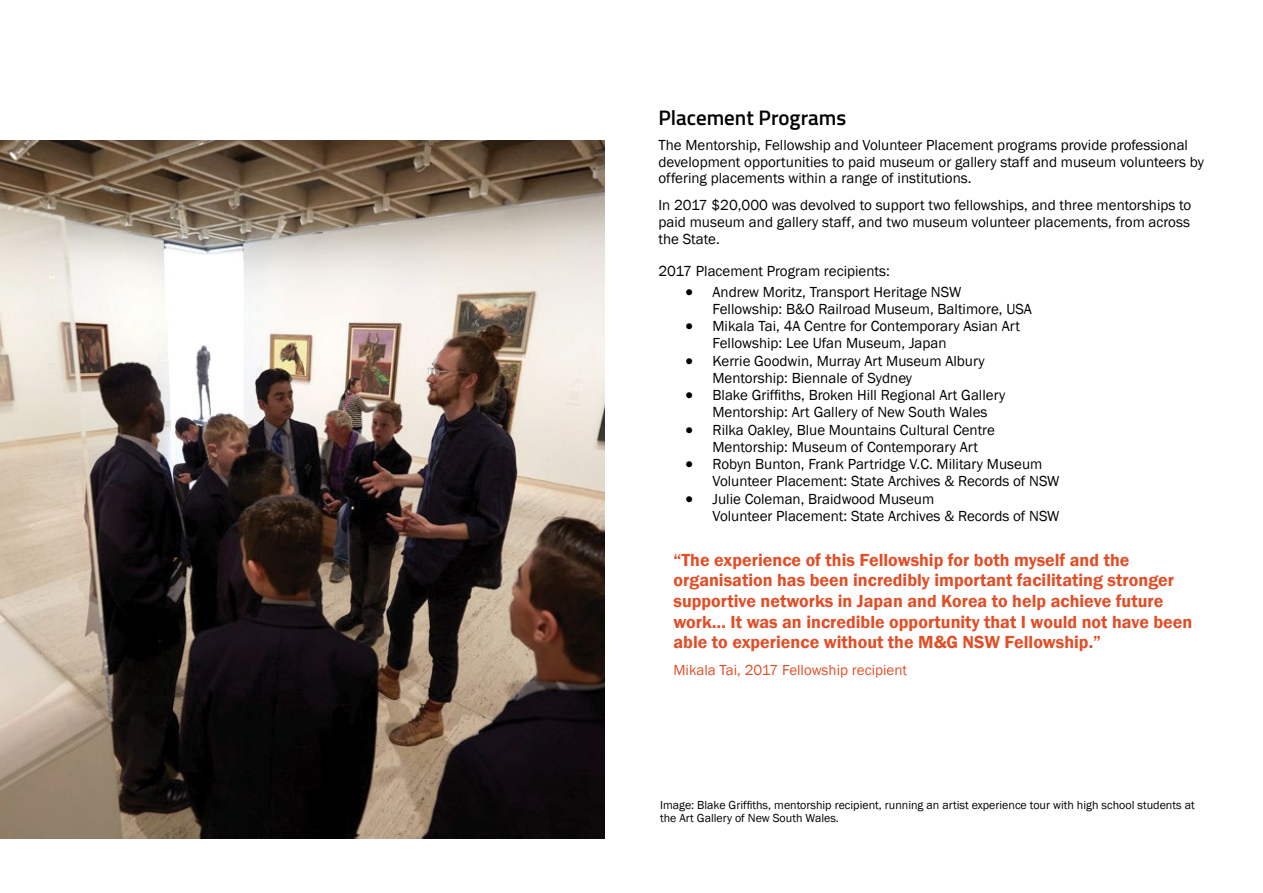
<style>
.page{position:relative;width:1263px;height:893px;background:#fff}
.page>*{position:absolute;margin:0;border:0;box-sizing:border-box;transform-origin:0 0}
.t1{font:600 21px "Titillium";color:#000}
.t2{font:600 18px/20.7px "Franklin Gothic";color:#e24e27}
.t3{font:15px/17.2px "Franklin Gothic";color:#000}
.t4{font:15px "Franklin Gothic";color:#e24e27}
.t5{font:12px/13.8px "Franklin Gothic";color:#000}
</style>
<div class="page">
<img style="left:0;top:140px;width:604px;height:699px">
<h1 class="t1" style="left:658px;top:101px;width:189px">Placement Programs</h1>
<p class="t3" style="left:658px;top:137px;width:547px;line-height:16.6px">The Mentorship, Fellowship and Volunteer Placement programs provide professional development opportunities to paid museum or gallery staff and museum volunteers by offering placements within a range of institutions.</p>
<p class="t3" style="left:658px;top:196px;width:534px;text-align:justify">In 2017 $20,000 was devolved to support two fellowships, and three mentorships to paid museum and gallery staff, and two museum volunteer placements, from across the State.</p>
<p class="t3" style="left:658px;top:263px;width:233px">2017 Placement Program recipients:</p>
<p class="t3" style="left:712px;top:283px;width:321px;text-indent:-27px">• Andrew Moritz, Transport Heritage NSW<br>Fellowship: B&amp;O Railroad Museum, Baltimore, USA</p>
<p class="t3" style="left:712px;top:318px;width:309px;text-indent:-27px">• Mikala Tai, 4A Centre for Contemporary Asian Art<br>Fellowship: Lee Ufan Museum, Japan</p>
<p class="t3" style="left:712px;top:352px;width:274px;text-indent:-27px">• Kerrie Goodwin, Murray Art Museum Albury<br>Mentorship: Biennale of Sydney</p>
<p class="t3" style="left:712px;top:387px;width:294px;text-indent:-27px">• Blake Griffiths, Broken Hill Regional Art Gallery<br>Mentorship: Art Gallery of New South Wales</p>
<p class="t3" style="left:712px;top:421px;width:284px;text-indent:-27px">• Rilka Oakley, Blue Mountains Cultural Centre<br>Mentorship: Museum of Contemporary Art</p>
<p class="t3" style="left:712px;top:456px;width:348px;text-indent:-27px">• Robyn Bunton, Frank Partridge V.C. Military Museum<br>Volunteer Placement: State Archives &amp; Records of NSW</p>
<p class="t3" style="left:712px;top:490px;width:348px;text-indent:-27px">• Julie Coleman, Braidwood Museum<br>Volunteer Placement: State Archives &amp; Records of NSW</p>
<p class="t2" style="left:673px;top:549px;width:520px">“The experience of this Fellowship for both myself and the organisation has been incredibly important facilitating stronger supportive networks in Japan and Korea to help achieve future work… It was an incredible opportunity that I would not have been able to experience without the M&amp;G NSW Fellowship.”</p>
<p class="t4" style="left:673px;top:660px;width:235px">Mikala Tai, 2017 Fellowship recipient</p>
<p class="t5" style="left:660px;top:798px;width:536px">Image: Blake Griffiths, mentorship recipient, running an artist experience tour with high school students at the Art Gallery of New South Wales.</p>
</div>
